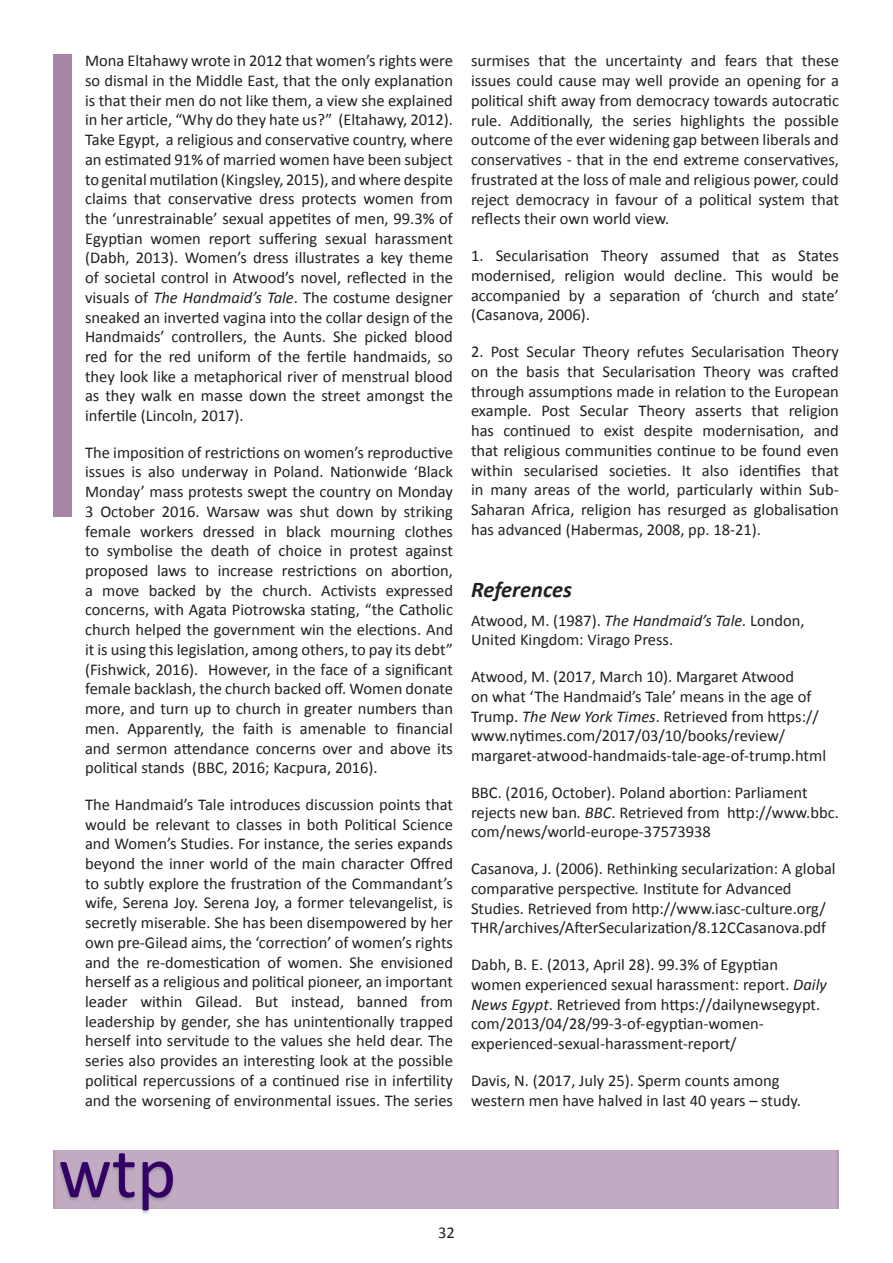
<style>
.page{position:relative;width:893px;height:1263px;background:#fff}
.page>*{position:absolute;margin:0;border:0;box-sizing:border-box;transform-origin:0 0}
.t1{font:75px "Calibri";color:#306}
.t2{font:italic 700 22.5px "Calibri";color:#231f20}
.body{font:16.5px/19.6px "Calibri";color:#231f20;text-align:justify}
.s1{font-style:italic}
</style>
<div class="page">
<p class="body" style="left:85px;top:51px;width:369px">Mona Eltahawy wrote in 2012 that women’s rights were so dismal in the Middle East, that the only explanation is that their men do not like them, a view she explained in her article, “Why do they hate us?” (Eltahawy, 2012).<br>Take Egypt, a religious and conservative country, where an estimated 91% of married women have been subject to genital mutilation (Kingsley, 2015), and where despite claims that conservative dress protects women from the ‘unrestrainable’ sexual appetites of men, 99.3% of Egyptian women report suffering sexual harassment (Dabh, 2013). Women’s dress illustrates a key theme of societal control in Atwood’s novel, reflected in the visuals of <span class="s1">The Handmaid’s Tale</span>. The costume designer sneaked an inverted vagina into the collar design of the Handmaids’ controllers, the Aunts. She picked blood red for the red uniform of the fertile handmaids, so they look like a metaphorical river of menstrual blood as they walk en masse down the street amongst the infertile (Lincoln, 2017).</p>
<p class="body" style="left:85px;top:442px;width:369px">The imposition of restrictions on women’s reproductive issues is also underway in Poland. Nationwide ‘Black Monday’ mass protests swept the country on Monday 3 October 2016. Warsaw was shut down by striking female workers dressed in black mourning clothes to symbolise the death of choice in protest against proposed laws to increase restrictions on abortion, a move backed by the church. Activists expressed concerns, with Agata Piotrowska stating, “the Catholic church helped the government win the elections. And it is using this legislation, among others, to pay its debt” (Fishwick, 2016). However, in the face of a significant female backlash, the church backed off. Women donate more, and turn up to church in greater numbers than men. Apparently, the faith is amenable to financial and sermon attendance concerns over and above its political stands (BBC, 2016; Kacpura, 2016).</p>
<p class="body" style="left:85px;top:795px;width:369px">The Handmaid’s Tale introduces discussion points that would be relevant to classes in both Political Science and Women’s Studies. For instance, the series expands beyond the inner world of the main character Offred to subtly explore the frustration of the Commandant’s wife, Serena Joy. Serena Joy, a former televangelist, is secretly miserable. She has been disempowered by her own pre-Gilead aims, the ‘correction’ of women’s rights and the re-domestication of women. She envisioned herself as a religious and political pioneer, an important leader within Gilead. But instead, banned from leadership by gender, she has unintentionally trapped herself into servitude to the values she held dear. The series also provides an interesting look at the possible political repercussions of a continued rise in infertility and the worsening of environmental issues. The series</p>
<p class="body" style="left:471px;top:51px;width:369px">surmises that the uncertainty and fears that these issues could cause may well provide an opening for a political shift away from democracy towards autocratic rule. Additionally, the series highlights the possible outcome of the ever widening gap between liberals and conservatives - that in the end extreme conservatives, frustrated at the loss of male and religious power, could reject democracy in favour of a political system that reflects their own world view.</p>
<p class="body" style="left:471px;top:246px;width:369px">1. Secularisation Theory assumed that as States modernised, religion would decline. This would be accompanied by a separation of ‘church and state’ (Casanova, 2006).</p>
<p class="body" style="left:471px;top:342px;width:369px">2. Post Secular Theory refutes Secularisation Theory on the basis that Secularisation Theory was crafted through assumptions made in relation to the European example. Post Secular Theory asserts that religion has continued to exist despite modernisation, and that religious communities continue to be found even within secularised societies. It also identifies that in many areas of the world, particularly within Sub-Saharan Africa, religion has resurged as globalisation has advanced (Habermas, 2008, pp. 18-21).</p>
<h4 class="t2" style="left:471px;top:576px;width:103px">References</h4>
<p class="body" style="left:471px;top:610px;width:335px">Atwood, M. (1987). <span class="s1">The Handmaid’s Tale.</span> London,<br>United Kingdom: Virago Press.</p>
<p class="body" style="left:471px;top:667px;width:357px;text-align:left">Atwood, M. (2017, March 10). Margaret Atwood<br>on what ‘The Handmaid’s Tale’ means in the age of Trump. <span class="s1">The New York Times</span>. Retrieved from https:// www.nytimes.com/2017/03/10/books/review/ margaret-atwood-handmaids-tale-age-of-trump.html</p>
<p class="body" style="left:471px;top:782px;width:369px;text-align:left">BBC. (2016, October). Poland abortion: Parliament rejects new ban<span class="s1">. BBC</span>. Retrieved from http://www.bbc. com/news/world-europe-37573938</p>
<p class="body" style="left:471px;top:859px;width:366px;text-align:left">Casanova, J. (2006). Rethinking secularization: A global comparative perspective<span class="s1">.</span> Institute for Advanced Studies. Retrieved from http://www.iasc-culture.org/ THR/archives/AfterSecularization/8.12CCasanova.pdf</p>
<p class="body" style="left:471px;top:955px;width:357px;text-align:left">Dabh, B. E. (2013, April 28). 99.3% of Egyptian women experienced sexual harassment: report. <span class="s1">Daily News Egypt</span>. Retrieved from https://dailynewsegypt. com/2013/04/28/99-3-of-egyptian-women&shy;experienced-sexual-harassment-report/</p>
<p class="body" style="left:471px;top:1070px;width:331px">Davis, N. (2017, July 25). Sperm counts among western men have halved in last 40 years – study.</p>
<h1 class="t1" style="left:58px;top:1125px;width:120px">wtp</h1>
<p class="body" style="left:438px;top:1223px;width:18px">32</p>
</div>
